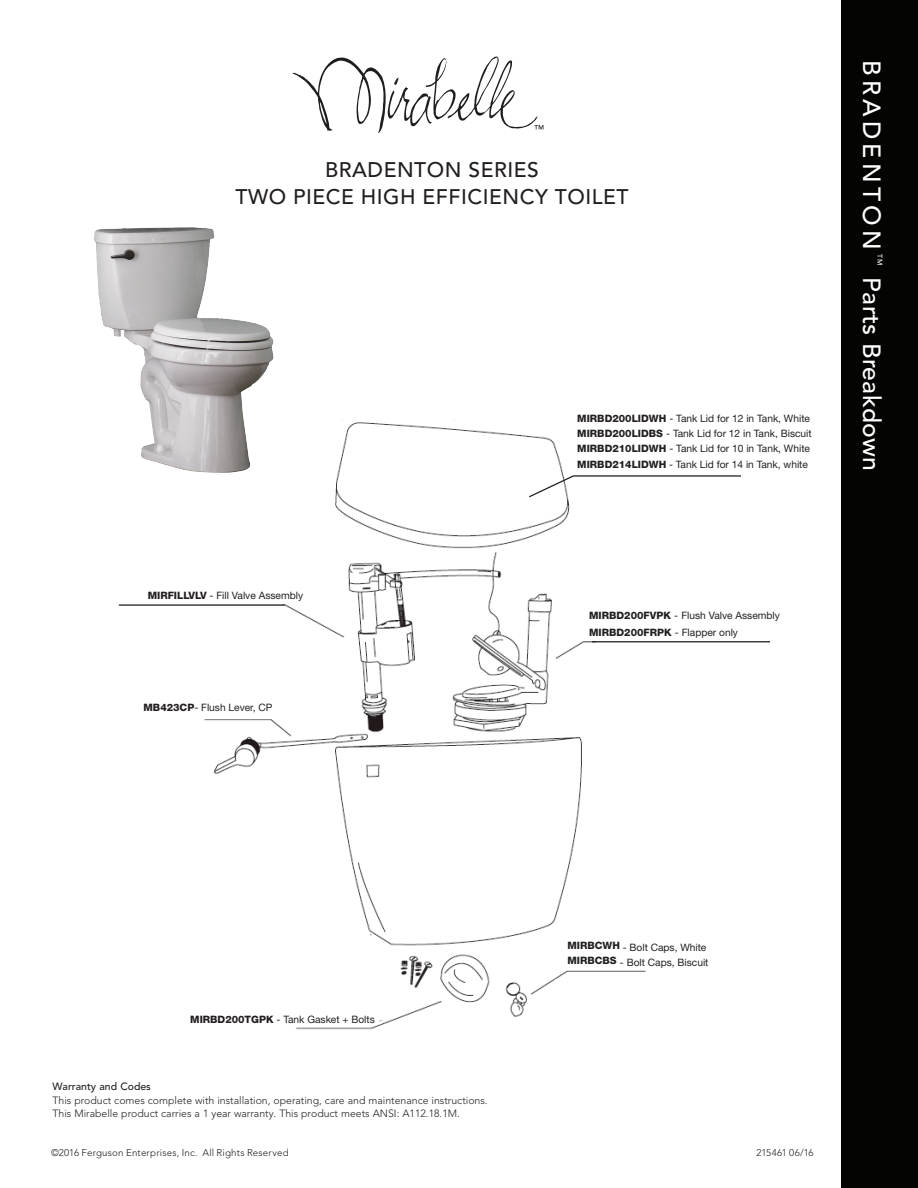
<style>
.page{position:relative;width:918px;height:1188px;background:#fff}
.page>*{position:absolute;margin:0;border:0;box-sizing:border-box;transform-origin:0 0}
.t1{font:500 24.75px "Avenir";letter-spacing:.01em;color:#fff}
.t2{font:500 24.75px "Avenir";letter-spacing:.17em;color:#fff}
.t3{font:500 21px "Avenir";letter-spacing:.025em;color:#231f20}
.t4{font:300 10.5px/13.5px "Avenir";color:#231f20}
.t5{font:10.2px "Helvetica Neue";color:#231f20}
.t6{font:800 10.2px "Helvetica Neue";color:#231f20}
.Text_small{font:300 9.75px "Avenir";letter-spacing:.02em;color:#231f20}
.t7{font:500 7.05px "Avenir";color:#fff}
.s1{font-weight:800}
.s2{font-weight:400}
.s3{font-weight:500}
</style>
<div class="page">
<div style="left:842px;top:0;width:76px;height:1188px;background:#040503"></div>
<svg style="left:292px;top:56px;width:251px;height:77px"></svg>
<img style="left:204px;top:422px;width:442px;height:608px">
<div style="left:197px;top:561px;width:101px;height:43px;background:#fff"></div>
<div style="left:186px;top:638px;width:101px;height:48px;background:#fff"></div>
<div style="left:596px;top:613px;width:112px;height:43px;background:#fff"></div>
<div style="left:555px;top:979px;width:101px;height:44px;background:#fff"></div>
<svg style="left:528px;top:475px;width:213px;height:23px"></svg>
<div style="left:570px;top:581px;width:215px;height:56px;background:#fff"></div>
<hr style="left:592px;top:641px;width:178px;height:1px;background:#231f20">
<hr style="left:119px;top:604px;width:166px;height:2px;background:#231f20">
<div style="left:190px;top:688px;width:96px;height:30px;background:#fff"></div>
<svg style="left:204px;top:922px;width:195px;height:103px"></svg>
<div style="left:567px;top:937px;width:143px;height:30px;background:#fff"></div>
<img style="left:94px;top:227px;width:181px;height:253px">
<p class="t3" style="left:325px;top:157px;width:215px">BRADENTON SERIES</p>
<p class="t3" style="left:235px;top:184px;width:395px">TWO PIECE HIGH EFFICIENCY TOILET</p>
<p class="t5" style="left:148px;top:589px;width:157px"><span class="s1">MIRFILLVLV</span> - Fill Valve Assembly</p>
<p class="t5" style="left:144px;top:702px;width:130px"><span class="s1">MB423CP</span>- Flush Lever, CP</p>
<p class="t5" style="left:577px;top:412px;width:234px"><span class="s1">MIRBD200LIDWH</span> - Tank Lid for 12 in Tank, White</p>
<p class="t5" style="left:577px;top:427px;width:236px"><span class="s1">MIRBD200LIDBS</span> - Tank Lid for 12 in Tank, Biscuit</p>
<p class="t5" style="left:577px;top:443px;width:234px"><span class="s1">MIRBD210LIDWH</span> - Tank Lid for 10 in Tank, White</p>
<p class="t5" style="left:577px;top:458px;width:232px"><span class="s1">MIRBD214LIDWH</span> - Tank Lid for 14 in Tank, white</p>
<p class="t5" style="left:589px;top:609px;width:192px"><span class="s1">MIRBD200FVPK</span> - Flush Valve Assembly</p>
<p class="t6" style="left:589px;top:626px;width:150px">MIRBD200FRPK <span class="s2">- Flapper only</span></p>
<p class="t2" style="left:886px;top:60px;width:191px;rotate:90deg">BRADENTON</p>
<p class="t7" style="left:884px;top:254px;width:13px;rotate:90deg">TM</p>
<p class="t1" style="left:886px;top:277px;width:195px;rotate:90deg">Parts Breakdown</p>
<p class="t5" style="left:190px;top:1013px;width:186px"><span class="s1">MIRBD200TGPK</span> - Tank Gasket + Bolts</p>
<p class="t4" style="left:52px;top:1080px;width:437px"><span class="s3">Warranty and Codes<br></span>This product comes complete with installation, operating, care and maintenance instructions.<br>This Mirabelle product carries a 1 year warranty. This product meets ANSI: A112.18.1M.</p>
<p class="t5" style="left:567px;top:941px;width:141px"><sup>MIRBCWH</sup> - Bolt Caps, White</p>
<p class="t5" style="left:567px;top:956px;width:143px"><sup>MIRBCBS</sup> - Bolt Caps, Biscuit</p>
<p class="Text_small" style="left:51px;top:1147px;width:239px">©2016 Ferguson Enterprises, Inc. All Rights Reserved</p>
<p class="Text_small" style="left:756px;top:1147px;width:59px">215461 06/16</p>
</div>
